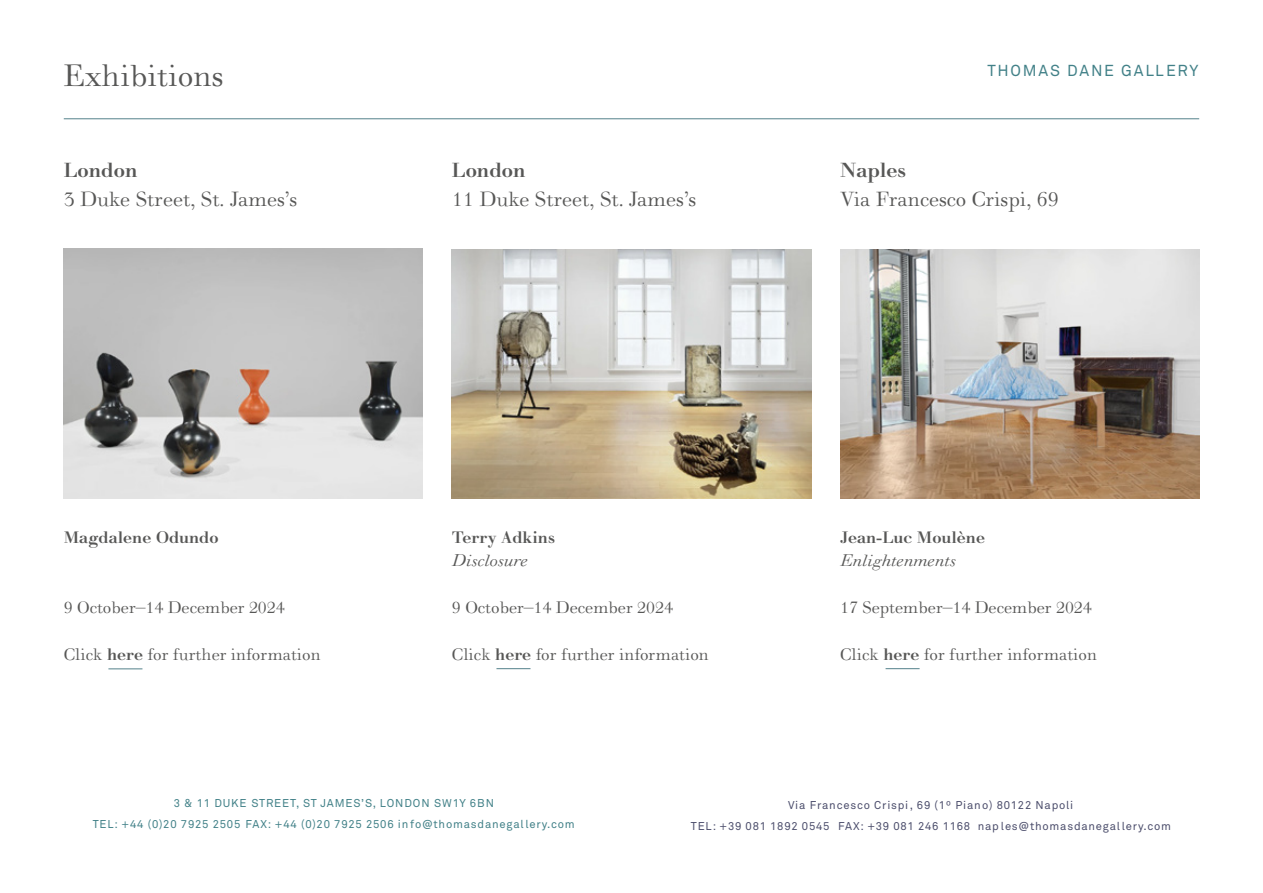
<style>
.page{position:relative;width:1263px;height:893px;background:#fff}
.page>*{position:absolute;margin:0;border:0;box-sizing:border-box;transform-origin:0 0}
.Artist_Name_-_Centre{font:36px "Walbaum MT Std";color:#575756}
.Artist_Name_-_Centre-2{font:24px "Walbaum MT Std";color:#575756}
.Artist_Name_-_Centre-3{font:500 24px "Walbaum MT Std";color:#575756}
.Artist_Name_-_Centre-4{font:19.5px "Walbaum MT Std";color:#575756}
.Artist_Name_-_Centre-5{font:500 19.5px "Walbaum MT Std";color:#575756}
.Artist_Name_-_Centre-6{font:italic 19.5px "Walbaum MT Std";color:#575756}
.t1{font:15.75px "Akkurat";letter-spacing:.11em;color:#428188}
.t2{font:11.25px/21px "Akkurat";letter-spacing:.07em;color:#428188;text-align:center}
.t3{font:11.25px/21px "Akkurat";letter-spacing:.07em;color:#4c4e6c;text-align:center}
.s1{font-weight:500}
</style>
<div class="page">
<img style="left:64px;top:249px;width:359px;height:249px">
<hr style="left:64px;top:119px;width:1135px;height:1px;background:#53818a">
<hr style="left:108px;top:669px;width:34px;height:1px;background:#53818a">
<img style="left:452px;top:249px;width:359px;height:249px">
<hr style="left:496px;top:668px;width:34px;height:1px;background:#53818a">
<hr style="left:885px;top:668px;width:34px;height:1px;background:#53818a">
<img style="left:840px;top:249px;width:359px;height:249px">
<p class="Artist_Name_-_Centre" style="left:64px;top:56px;width:161px">Exhibitions</p>
<p class="Artist_Name_-_Centre-3" style="left:64px;top:157px;width:75px">London</p>
<p class="Artist_Name_-_Centre-2" style="left:64px;top:186px;width:235px">3 Duke Street, St. James’s</p>
<p class="Artist_Name_-_Centre-5" style="left:64px;top:526px;width:156px">Magdalene Odundo</p>
<p class="Artist_Name_-_Centre-4" style="left:64px;top:597px;width:222px">9 October–14 December 2024</p>
<p class="Artist_Name_-_Centre-4" style="left:64px;top:644px;width:258px">Click <span class="s1">here</span> for further information</p>
<p class="Artist_Name_-_Centre-3" style="left:452px;top:157px;width:75px">London</p>
<p class="Artist_Name_-_Centre-2" style="left:452px;top:186px;width:246px">11 Duke Street, St. James’s</p>
<p class="Artist_Name_-_Centre-5" style="left:452px;top:526px;width:105px">Terry Adkins</p>
<p class="Artist_Name_-_Centre-6" style="left:452px;top:550px;width:77px">Disclosure</p>
<p class="Artist_Name_-_Centre-4" style="left:452px;top:597px;width:222px">9 October–14 December 2024</p>
<p class="Artist_Name_-_Centre-4" style="left:452px;top:644px;width:258px">Click <span class="s1">here</span> for further information</p>
<p class="t1" style="left:987px;top:61px;width:213px">THOMAS DANE GALLERY</p>
<p class="Artist_Name_-_Centre-3" style="left:840px;top:157px;width:68px">Naples</p>
<p class="Artist_Name_-_Centre-2" style="left:840px;top:186px;width:220px">Via Francesco Crispi, 69</p>
<p class="Artist_Name_-_Centre-5" style="left:840px;top:526px;width:146px">Jean-Luc Moulène</p>
<p class="Artist_Name_-_Centre-6" style="left:840px;top:550px;width:117px">Enlightenments</p>
<p class="Artist_Name_-_Centre-4" style="left:840px;top:597px;width:253px">17 September–14 December 2024</p>
<p class="Artist_Name_-_Centre-4" style="left:840px;top:644px;width:258px">Click <span class="s1">here</span> for further information</p>
<p class="t2" style="left:93px;top:793px;width:483px">3 &amp; 11 DUKE STREET, ST JAMES’S, LONDON SW1Y 6BN<br>TEL: +44 (0)20 7925 2505 FAX: +44 (0)20 7925 2506 info@thomasdanegallery.com</p>
<p class="t3" style="left:691px;top:794px;width:482px">Via Francesco Crispi, 69 (1º Piano) 80122 Napoli<br>TEL: +39 081 1892 0545 FAX: +39 081 246 1168 naples@thomasdanegallery.com</p>
</div>
